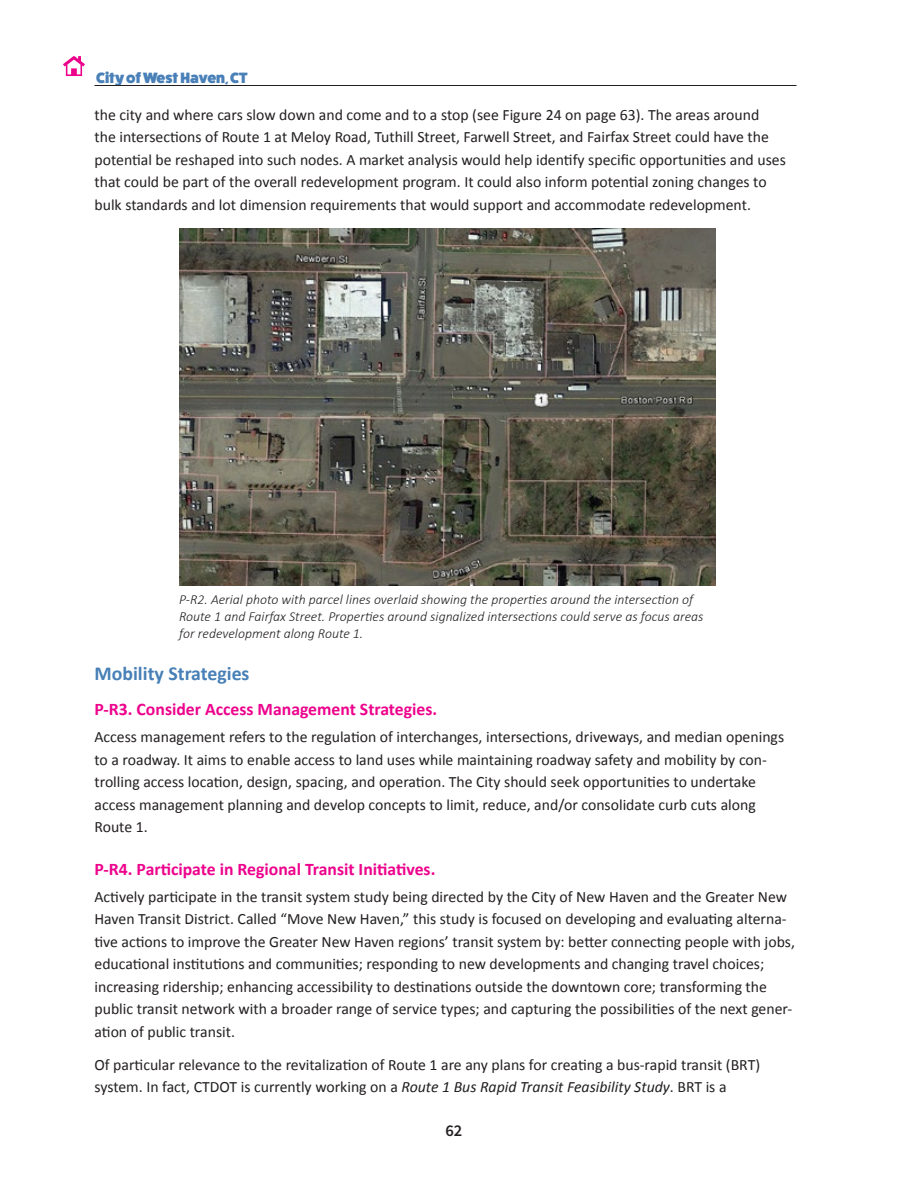
<style>
.page{position:relative;width:918px;height:1188px;background:#fff}
.page>*{position:absolute;margin:0;border:0;box-sizing:border-box;transform-origin:0 0}
.Strategies_Topic{font:700 19.8px "Calibri";color:#4780b7}
.Strategies_Title{font:700 17.7px "Calibri";color:#ed028c}
.t1{font:600 16.5px "Source Sans Pro";color:#231f20}
.Strategies_Text{font:15.75px/22.5px "Calibri";color:#231f20}
.t2{font:800 15px "Fat Frank";color:#4980b7}
.t3{font:italic 300 13.8px/17.2px "Calibri";color:#231f20}
.s1{font-style:italic}
</style>
<div class="page">
<hr style="left:94px;top:85px;width:702px;height:1px;background:#231f20">
<img style="left:179px;top:229px;width:537px;height:357px">
<svg style="left:63px;top:56px;width:22px;height:20px"></svg>
<p class="t2" style="left:96px;top:69px;width:153px">City of West Haven, CT</p>
<p class="Strategies_Text" style="left:94px;top:103px;width:693px">the city and where cars slow down and come and to a stop (see Figure 24 on page 63). The areas around<br>the intersections of Route 1 at Meloy Road, Tuthill Street, Farwell Street, and Fairfax Street could have the potential be reshaped into such nodes. A market analysis would help identify specific opportunities and uses that could be part of the overall redevelopment program. It could also inform potential zoning changes to bulk standards and lot dimension requirements that would support and accommodate redevelopment.</p>
<p class="t3" style="left:179px;top:590px;width:526px">P-R2. Aerial photo with parcel lines overlaid showing the properties around the intersection of<br>Route 1 and Fairfax Street. Properties around signalized intersections could serve as focus areas for redevelopment along Route 1.</p>
<p class="Strategies_Topic" style="left:94px;top:660px;width:157px">Mobility Strategies</p>
<p class="Strategies_Title" style="left:94px;top:698px;width:344px">P-R3. Consider Access Management Strategies.</p>
<p class="Strategies_Text" style="left:94px;top:726px;width:691px">Access management refers to the regulation of interchanges, intersections, driveways, and median openings to a roadway. It aims to enable access to land uses while maintaining roadway safety and mobility by con&shy;trolling access location, design, spacing, and operation. The City should seek opportunities to undertake access management planning and develop concepts to limit, reduce, and/or consolidate curb cuts along Route 1.</p>
<p class="Strategies_Title" style="left:94px;top:857px;width:342px">P-R4. Participate in Regional Transit Initiatives.</p>
<p class="Strategies_Text" style="left:94px;top:885px;width:702px">Actively participate in the transit system study being directed by the City of New Haven and the Greater New Haven Transit District. Called “Move New Haven,” this study is focused on developing and evaluating alterna&shy;tive actions to improve the Greater New Haven regions’ transit system by: better connecting people with jobs, educational institutions and communities; responding to new developments and changing travel choices; increasing ridership; enhancing accessibility to destinations outside the downtown core; transforming the public transit network with a broader range of service types; and capturing the possibilities of the next gener&shy;ation of public transit.</p>
<p class="Strategies_Text" style="left:94px;top:1054px;width:667px">Of particular relevance to the revitalization of Route 1 are any plans for creating a bus-rapid transit (BRT) system. In fact, CTDOT is currently working on a <span class="s1">Route 1 Bus Rapid Transit Feasibility Study</span>. BRT is a</p>
<p class="t1" style="left:446px;top:1120px;width:18px">62</p>
</div>
